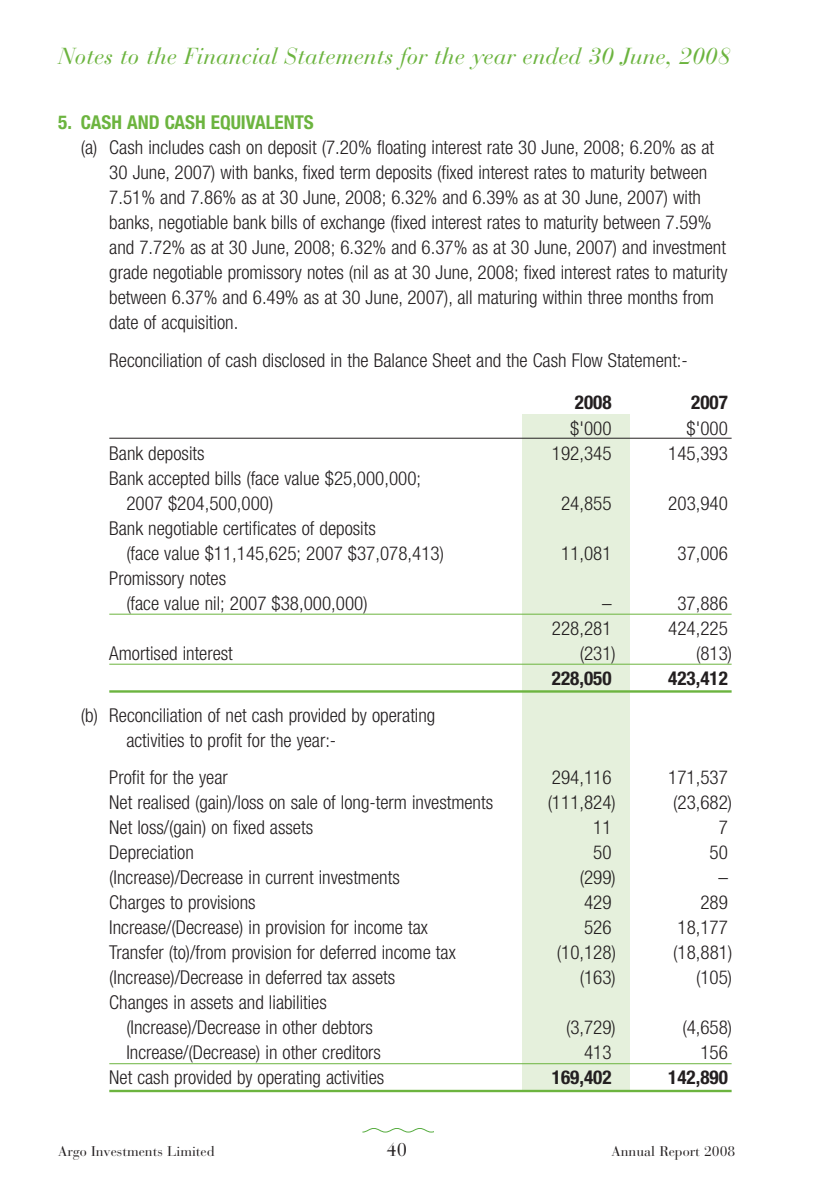
<style>
.page{position:relative;width:840px;height:1191px;background:#fff}
.page>*{position:absolute;margin:0;border:0;box-sizing:border-box;transform-origin:0 0}
.t1{font:italic 23px "Bauer Bodoni";color:#6cb43f}
.t2{font:300 condensed 19.2px/25px "Helvetica Neue";color:#231f20}
.t3{font:700 condensed 19.2px "Helvetica Neue";color:#231f20}
.t4{font:700 condensed 19.2px "Helvetica Neue";color:#6cb43f}
.t5{font:18.4px "Bauer Bodoni";color:#231f20}
.t6{font:14px "Bauer Bodoni";color:#231f20}
</style>
<div class="page">
<div style="left:521px;top:414px;width:108px;height:677px;background:#e5f0dc"></div>
<svg style="left:362px;top:1128px;width:71px;height:4px"></svg>
<hr style="left:109px;top:438px;width:622px;height:1px;background:#231f20">
<hr style="left:109px;top:614px;width:622px;height:1px;background:#6cb43f">
<hr style="left:109px;top:664px;width:622px;height:1px;background:#6cb43f">
<hr style="left:109px;top:690px;width:622px;height:2px;background:#6cb43f">
<hr style="left:109px;top:1063px;width:622px;height:1px;background:#6cb43f">
<hr style="left:109px;top:1089px;width:622px;height:3px;background:#6cb43f">
<p class="t1" style="left:58px;top:47px;width:673px">Notes to the Financial Statements for the year ended 30 June, 2008</p>
<p class="t4" style="left:58px;top:116px;width:257px">5. CASH AND CASH EQUIVALENTS</p>
<p class="t2" style="left:109px;top:137px;width:619px;text-indent:-28px">(a) Cash includes cash on deposit (7.20% floating interest rate 30 June, 2008; 6.20% as at 30 June, 2007) with banks, fixed term deposits (fixed interest rates to maturity between 7.51% and 7.86% as at 30 June, 2008; 6.32% and 6.39% as at 30 June, 2007) with banks, negotiable bank bills of exchange (fixed interest rates to maturity between 7.59% and 7.72% as at 30 June, 2008; 6.32% and 6.37% as at 30 June, 2007) and investment grade negotiable promissory notes (nil as at 30 June, 2008; fixed interest rates to maturity between 6.37% and 6.49% as at 30 June, 2007), all maturing within three months from date of acquisition.</p>
<p class="t2" style="left:109px;top:349px;width:579px">Reconciliation of cash disclosed in the Balance Sheet and the Cash Flow Statement:-</p>
<p class="t3" style="left:574px;top:396px;width:38px">2008</p>
<p class="t3" style="left:690px;top:396px;width:38px">2007</p>
<p class="t2" style="left:570px;top:417px;width:43px">$'000</p>
<p class="t2" style="left:686px;top:417px;width:43px">$'000</p>
<p class="t2" style="left:109px;top:442px;width:97px">Bank deposits</p>
<p class="t2" style="left:551px;top:442px;width:61px">192,345</p>
<p class="t2" style="left:668px;top:442px;width:61px">145,393</p>
<p class="t2" style="left:126px;top:467px;width:296px;text-indent:-17px">Bank accepted bills (face value $25,000,000;<br>2007 $204,500,000)</p>
<p class="t2" style="left:561px;top:492px;width:52px">24,855</p>
<p class="t2" style="left:668px;top:492px;width:61px">203,940</p>
<p class="t2" style="left:126px;top:517px;width:319px;text-indent:-17px">Bank negotiable certificates of deposits<br>(face value $11,145,625; 2007 $37,078,413)</p>
<p class="t2" style="left:126px;top:567px;width:243px;text-indent:-17px">Promissory notes<br>(face value nil; 2007 $38,000,000)</p>
<p class="t2" style="left:561px;top:542px;width:52px">11,081</p>
<p class="t2" style="left:677px;top:542px;width:52px">37,006</p>
<p class="t2" style="left:601px;top:592px;width:11px">–</p>
<p class="t2" style="left:677px;top:592px;width:52px">37,886</p>
<p class="t2" style="left:551px;top:617px;width:61px">228,281</p>
<p class="t2" style="left:668px;top:617px;width:61px">424,225</p>
<p class="t2" style="left:109px;top:642px;width:125px">Amortised interest</p>
<p class="t2" style="left:579px;top:642px;width:37px">(231)</p>
<p class="t2" style="left:695px;top:642px;width:37px">(813)</p>
<p class="t3" style="left:551px;top:671px;width:61px">228,050</p>
<p class="t3" style="left:668px;top:671px;width:61px">423,412</p>
<p class="t2" style="left:126px;top:704px;width:310px;text-indent:-45px">(b) Reconciliation of net cash provided by operating activities to profit for the year:-</p>
<p class="t2" style="left:109px;top:766px;width:120px">Profit for the year</p>
<p class="t2" style="left:551px;top:766px;width:61px">294,116</p>
<p class="t2" style="left:668px;top:766px;width:61px">171,537</p>
<p class="t2" style="left:109px;top:791px;width:385px">Net realised (gain)/loss on sale of long-term investments</p>
<p class="t2" style="left:547px;top:791px;width:70px">(111,824)</p>
<p class="t2" style="left:673px;top:791px;width:60px">(23,682)</p>
<p class="t2" style="left:109px;top:816px;width:205px">Net loss/(gain) on fixed assets</p>
<p class="t2" style="left:593px;top:816px;width:20px">11</p>
<p class="t2" style="left:718px;top:816px;width:11px">7</p>
<p class="t2" style="left:109px;top:841px;width:86px">Depreciation</p>
<p class="t2" style="left:593px;top:841px;width:20px">50</p>
<p class="t2" style="left:709px;top:841px;width:20px">50</p>
<p class="t2" style="left:109px;top:866px;width:292px">(Increase)/Decrease in current investments</p>
<p class="t2" style="left:579px;top:866px;width:37px">(299)</p>
<p class="t2" style="left:718px;top:866px;width:11px">–</p>
<p class="t2" style="left:109px;top:891px;width:148px">Charges to provisions</p>
<p class="t2" style="left:583px;top:891px;width:29px">429</p>
<p class="t2" style="left:700px;top:891px;width:29px">289</p>
<p class="t2" style="left:109px;top:916px;width:320px">Increase/(Decrease) in provision for income tax</p>
<p class="t2" style="left:583px;top:916px;width:29px">526</p>
<p class="t2" style="left:677px;top:916px;width:52px">18,177</p>
<p class="t2" style="left:109px;top:941px;width:348px">Transfer (to)/from provision for deferred income tax</p>
<p class="t2" style="left:556px;top:941px;width:60px">(10,128)</p>
<p class="t2" style="left:673px;top:941px;width:60px">(18,881)</p>
<p class="t2" style="left:109px;top:966px;width:287px">(Increase)/Decrease in deferred tax assets</p>
<p class="t2" style="left:579px;top:966px;width:37px">(163)</p>
<p class="t2" style="left:695px;top:966px;width:37px">(105)</p>
<p class="t2" style="left:126px;top:991px;width:248px;text-indent:-17px">Changes in assets and liabilities (Increase)/Decrease in other debtors</p>
<p class="t2" style="left:565px;top:1016px;width:51px">(3,729)</p>
<p class="t2" style="left:682px;top:1016px;width:51px">(4,658)</p>
<p class="t2" style="left:126px;top:1041px;width:256px">Increase/(Decrease) in other creditors</p>
<p class="t2" style="left:583px;top:1041px;width:29px">413</p>
<p class="t2" style="left:700px;top:1041px;width:29px">156</p>
<p class="t2" style="left:109px;top:1066px;width:276px">Net cash provided by operating activities</p>
<p class="t3" style="left:551px;top:1070px;width:61px">169,402</p>
<p class="t3" style="left:668px;top:1070px;width:61px">142,890</p>
<p class="t5" style="left:386px;top:1142px;width:22px">40</p>
<p class="t6" style="left:58px;top:1145px;width:158px">Argo Investments Limited</p>
<p class="t6" style="left:611px;top:1145px;width:125px">Annual Report 2008</p>
</div>
